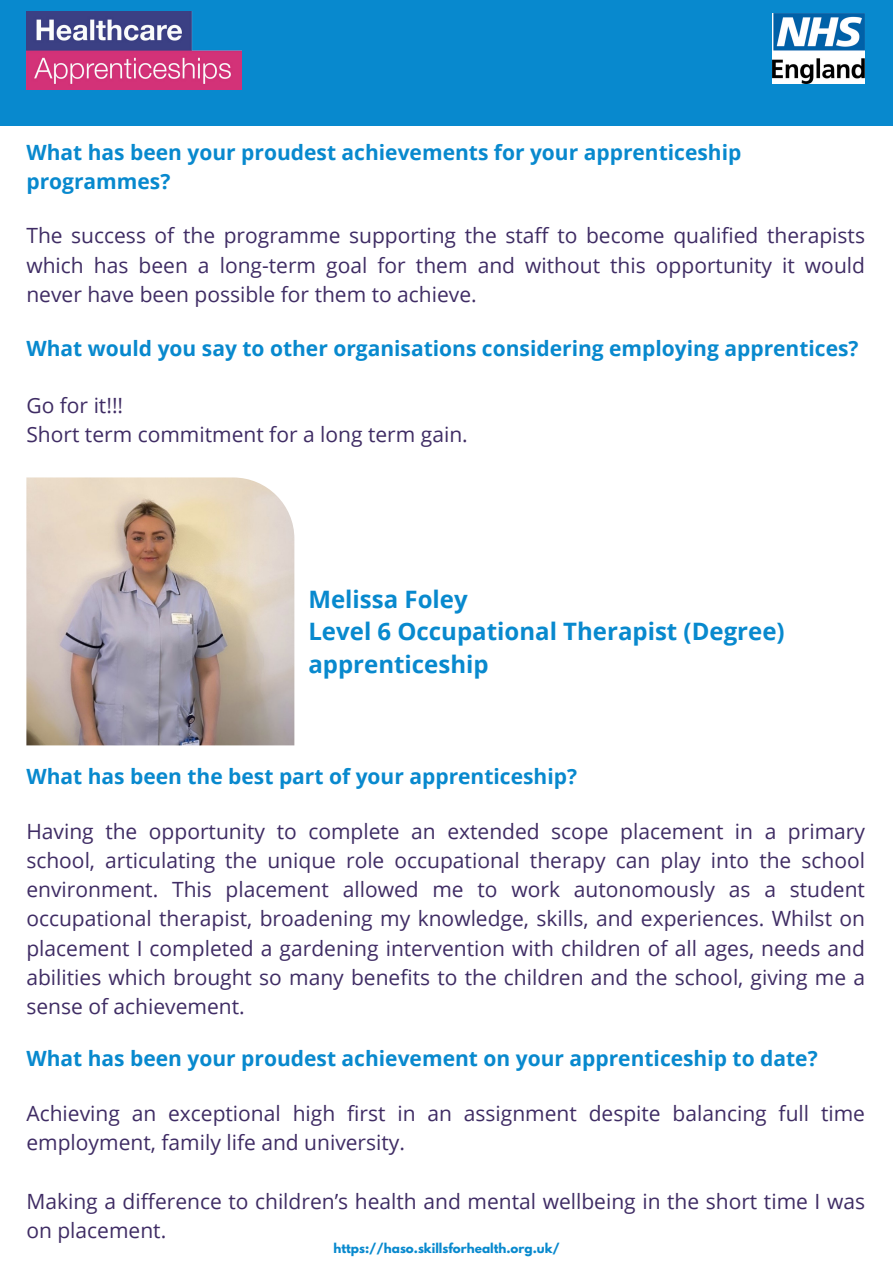
<style>
.page{position:relative;width:893px;height:1264px;background:#fff}
.page>*{position:absolute;margin:0;border:0;box-sizing:border-box;transform-origin:0 0}
.t1{font:700 24px/32.7px "Open Sans";color:#0889ce}
.t2{font:21px/29.2px "Open Sans";color:#3f2c64}
.t3{font:700 21px/29.2px "Open Sans";color:#0889ce}
.t4{font:700 12px "League Spartan";color:#0889ce}
</style>
<div class="page">
<div style="left:0;top:0;width:892px;height:126px;background:#0889ce"></div>
<img style="left:26px;top:11px;width:215px;height:78px">
<img style="left:26px;top:477px;width:268px;height:268px">
<img style="left:773px;top:13px;width:91px;height:70px">
<p class="t3" style="left:26px;top:137px;width:716px">What has been your proudest achievements for your apprenticeship programmes?</p>
<h3 class="t2" style="left:26px;top:220px;width:840px;text-align:justify">The success of the programme supporting the staff to become qualified therapists which has been a long-term goal for them and without this opportunity it would never have been possible for them to achieve.</h3>
<h2 class="t3" style="left:26px;top:333px;width:833px">What would you say to other organisations considering employing apprentices?</h2>
<h1 class="t2" style="left:26px;top:390px;width:443px">Go for it!!!<br>Short term commitment for a long term gain.</h1>
<h3 class="t1" style="left:308px;top:582px;width:477px">Melissa Foley<br>Level 6 Occupational Therapist (Degree) apprenticeship</h3>
<h2 class="t3" style="left:26px;top:761px;width:552px">What has been the best part of your apprenticeship?</h2>
<h3 class="t2" style="left:26px;top:815px;width:840px;text-align:justify">Having the opportunity to complete an extended scope placement in a primary school, articulating the unique role occupational therapy can play into the school environment. This placement allowed me to work autonomously as a student occupational therapist, broadening my knowledge, skills, and experiences. Whilst on placement I completed a gardening intervention with children of all ages, needs and abilities which brought so many benefits to the children and the school, giving me a sense of achievement.</h3>
<h3 class="t3" style="left:26px;top:1043px;width:792px">What has been your proudest achievement on your apprenticeship to date?</h3>
<h2 class="t2" style="left:26px;top:1097px;width:840px">Achieving an exceptional high first in an assignment despite balancing full time employment, family life and university.</h2>
<h3 class="t2" style="left:26px;top:1185px;width:840px">Making a difference to children’s health and mental wellbeing in the short time I was on placement.</h3>
<h2 class="t4" style="left:333px;top:1241px;width:228px">https://haso.skillsforhealth.org.uk/</h2>
</div>
